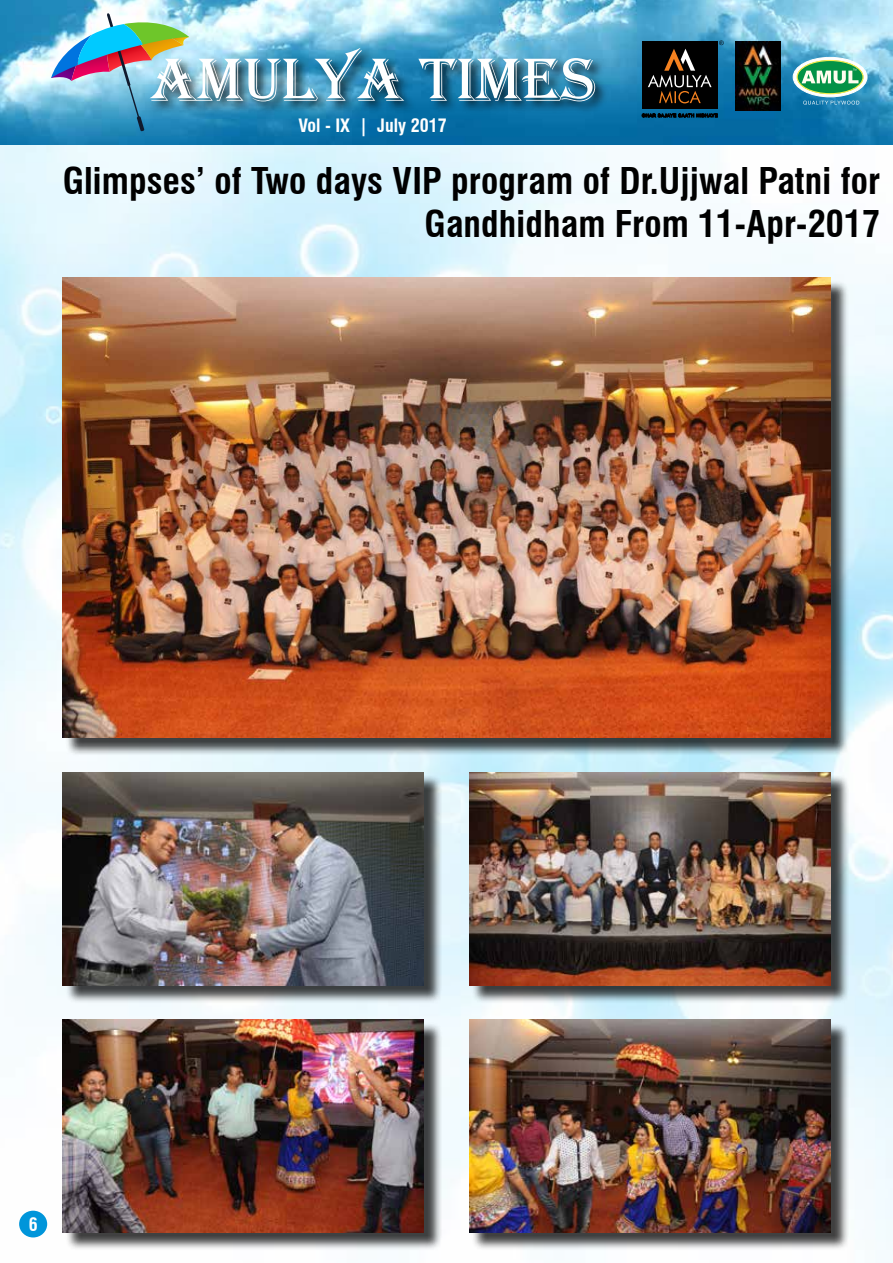
<style>
.page{position:relative;width:893px;height:1263px;background:#fff}
.page>*{position:absolute;margin:0;border:0;box-sizing:border-box;transform-origin:0 0}
.t1{font:63px "Algerian";color:#fff}
.t2{font:700 condensed 36px/43.2px "Swiss 721 BT";letter-spacing:.005em;color:#000;text-align:right}
.t3{font:700 condensed 18px "Swiss 721 BT";color:#fff}
</style>
<div class="page">
<img style="left:0;top:145px;width:893px;height:1105px">
<img style="left:0;top:0;width:893px;height:145px">
<div style="left:149px;top:47px;width:460px;height:68px;background:#000;opacity:.75"></div>
<img style="left:736px;top:41px;width:45px;height:69px">
<svg style="left:793px;top:57px;width:74px;height:40px"></svg>
<div style="left:793px;top:57px;width:74px;height:40px;border:1px solid #fff;border-radius:50%"></div>
<svg style="left:797px;top:60px;width:66px;height:34px"></svg>
<div style="left:797px;top:60px;width:67px;height:34px;border:1px solid #f8ee4d;border-radius:50%"></div>
<svg style="left:803px;top:101px;width:56px;height:4px"></svg>
<svg style="left:802px;top:69px;width:56px;height:15px"></svg>
<div style="left:642px;top:42px;width:76px;height:67px;background:#000"></div>
<svg style="left:648px;top:49px;width:64px;height:55px"></svg>
<svg style="left:642px;top:114px;width:76px;height:3px"></svg>
<svg style="left:719px;top:41px;width:5px;height:4px"></svg>
<img style="left:51px;top:13px;width:138px;height:118px">
<div style="left:65px;top:280px;width:784px;height:476px;background:#000;opacity:.75"></div>
<img style="left:63px;top:278px;width:767px;height:460px">
<div style="left:65px;top:775px;width:378px;height:228px;background:#000;opacity:.75"></div>
<img style="left:63px;top:772px;width:361px;height:213px">
<div style="left:65px;top:1022px;width:378px;height:229px;background:#000;opacity:.75"></div>
<img style="left:63px;top:1019px;width:361px;height:213px">
<div style="left:471px;top:775px;width:378px;height:228px;background:#000;opacity:.75"></div>
<img style="left:469px;top:772px;width:361px;height:213px">
<div style="left:471px;top:1022px;width:378px;height:229px;background:#000;opacity:.75"></div>
<img style="left:469px;top:1019px;width:361px;height:213px">
<div style="left:19px;top:1211px;width:28px;height:26px;background:#0095da;border-radius:50%"></div>
<h1 class="t1" style="left:149px;top:45px;width:448px">AMULYA TIMES</h1>
<p class="t3" style="left:299px;top:114px;width:150px">Vol - IX | July 2017</p>
<p class="t2" style="left:63px;top:159px;width:819px">Glimpses’ of Two days VIP program of Dr.Ujjwal Patni for<br>Gandhidham From 11-Apr-2017</p>
<p class="t3" style="left:29px;top:1213px;width:10px">6</p>
</div>
